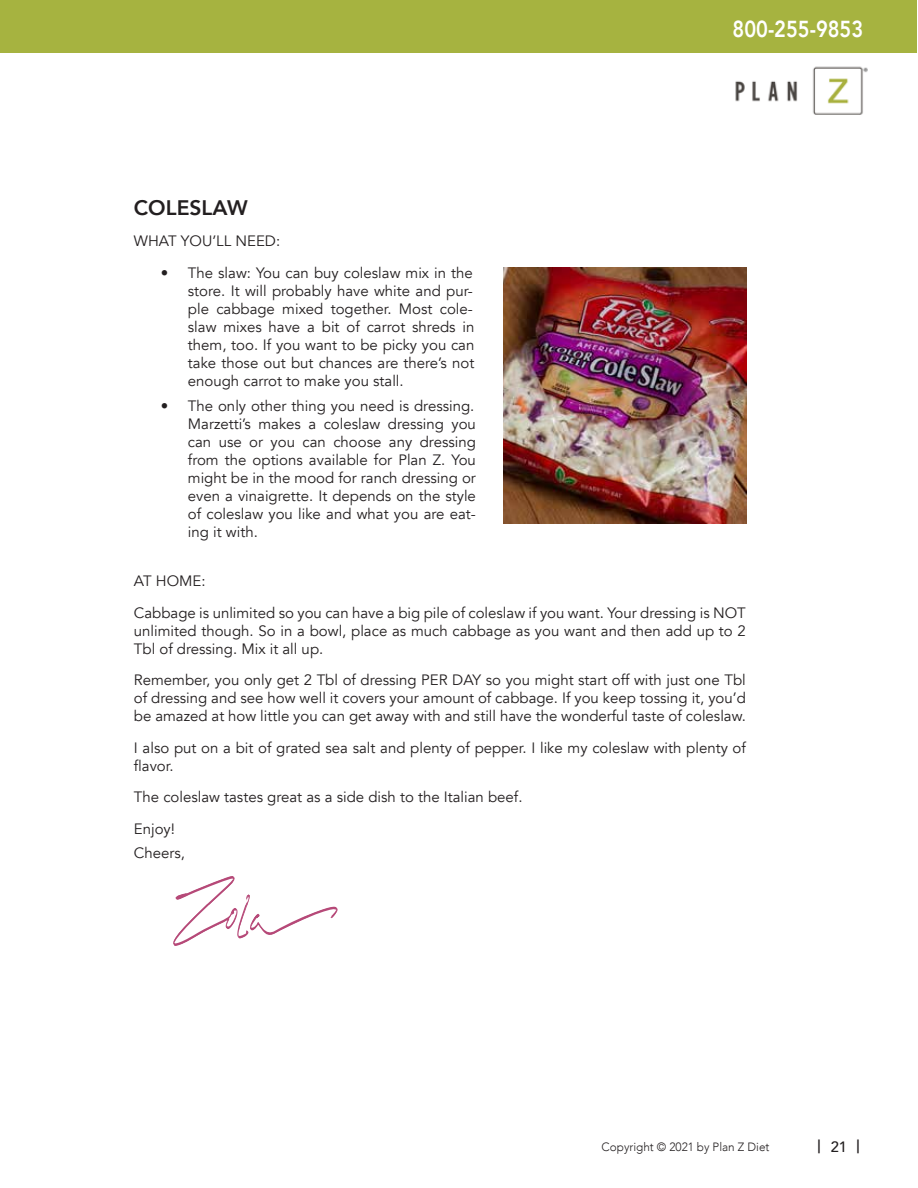
<style>
.page{position:relative;width:918px;height:1188px;background:#fff}
.page>*{position:absolute;margin:0;border:0;box-sizing:border-box;transform-origin:0 0}
.t1{font:800 23.1px "Avenir";color:#fff;scale:.86 1}
.t2{font:800 21px "Avenir";color:#231f20}
.t3{font:500 18px "Avenir";color:#231f20}
.t4{font:15px/18px "Avenir";color:#231f20}
.t5{font:300 12px "Avenir";color:#231f20}
.s1{font-size:15px}
</style>
<div class="page">
<div style="left:1px;top:0;width:916px;height:52px;background:#a6b340"></div>
<img style="left:735px;top:66px;width:133px;height:49px">
<svg style="left:173px;top:876px;width:165px;height:70px"></svg>
<img style="left:503px;top:267px;width:243px;height:257px">
<h1 class="t1" style="left:733px;top:11px;width:153px">800-255-9853</h1>
<h2 class="t2" style="left:134px;top:191px;width:115px">COLESLAW</h2>
<p class="t4" style="left:134px;top:233px;width:148px">WHAT YOU’LL NEED:</p>
<p class="t4" style="left:188px;top:264px;width:288px;text-align:justify;text-indent:-27px">• The slaw: You can buy coleslaw mix in the store. It will probably have white and pur&shy;ple cabbage mixed together. Most cole&shy;slaw mixes have a bit of carrot shreds in them, too. If you want to be picky you can take those out but chances are there’s not enough carrot to make you stall.</p>
<p class="t4" style="left:188px;top:397px;width:290px;text-align:justify;text-indent:-27px">• The only other thing you need is dressing.<br>Marzetti’s makes a coleslaw dressing you can use or you can choose any dressing from the options available for Plan Z. You might be in the mood for ranch dressing or even a vinaigrette. It depends on the style of coleslaw you like and what you are eat&shy;ing it with.</p>
<p class="t4" style="left:134px;top:566px;width:613px;line-height:31.5px">AT HOME:<br>Cabbage is unlimited so you can have a big pile of coleslaw if you want. Your dressing is NOT</p>
<p class="t4" style="left:134px;top:622px;width:614px">unlimited though. So in a bowl, place as much cabbage as you want and then add up to 2<br>Tbl of dressing. Mix it all up.</p>
<p class="t4" style="left:134px;top:671px;width:614px;text-align:justify">Remember, you only get 2 Tbl of dressing PER DAY so you might start off with just one Tbl of dressing and see how well it covers your amount of cabbage. If you keep tossing it, you’d be amazed at how little you can get away with and still have the wonderful taste of coleslaw.</p>
<p class="t4" style="left:134px;top:739px;width:614px">I also put on a bit of grated sea salt and plenty of pepper. I like my coleslaw with plenty of flavor.</p>
<p class="t4" style="left:134px;top:782px;width:390px;line-height:31.5px">The coleslaw tastes great as a side dish to the Italian beef.<br>Enjoy!</p>
<p class="t4" style="left:134px;top:845px;width:53px">Cheers,</p>
<p class="t5" style="left:602px;top:1140px;width:169px">Copyright © 2021 by Plan Z Diet</p>
<p class="t3" style="left:817px;top:1132px;width:44px">| <span class="s1">21</span> |</p>
</div>
